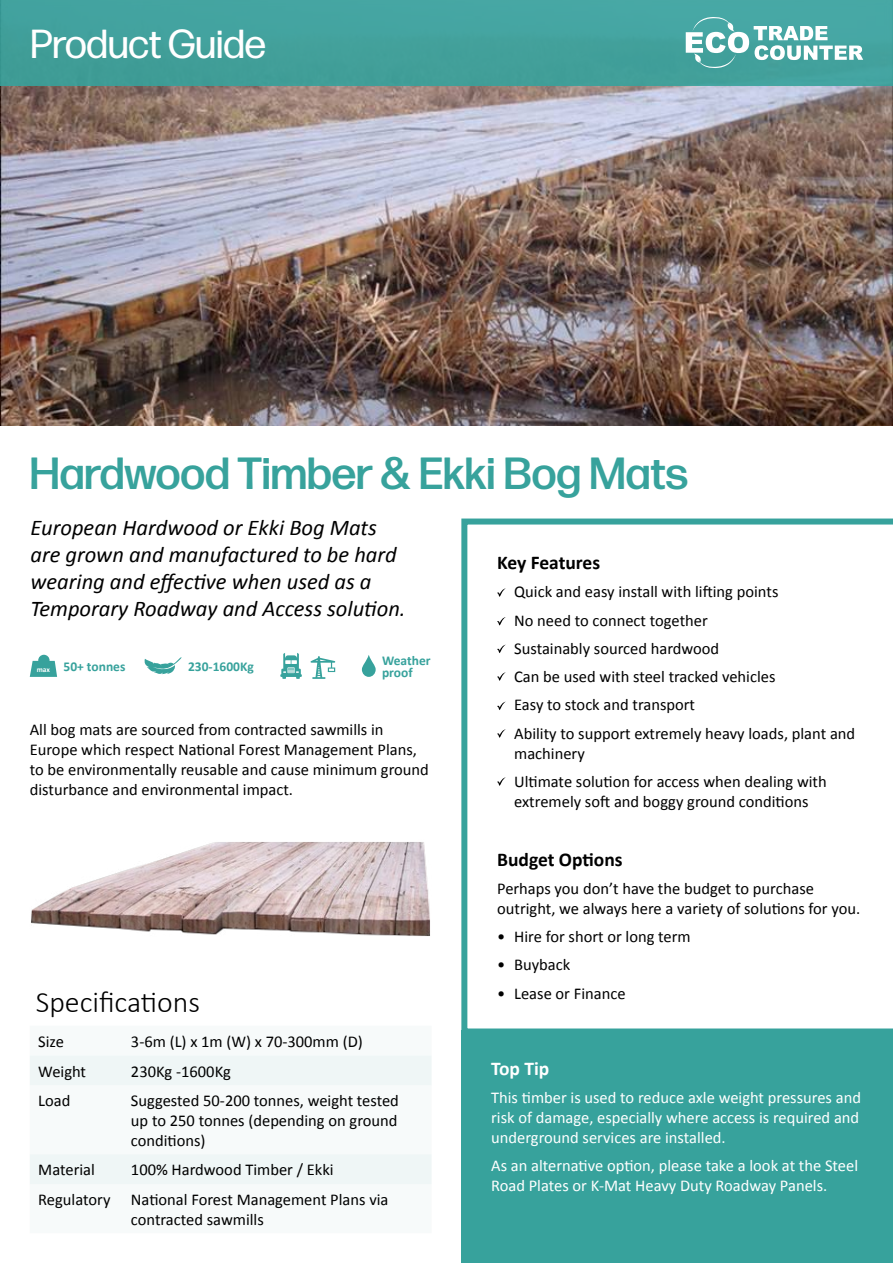
<style>
.page{position:relative;width:893px;height:1263px;background:#fff}
.page>*{position:absolute;margin:0;border:0;box-sizing:border-box;transform-origin:0 0}
.t1{font:500 45px "Forma DJR Deck";color:#37a29c}
.t2{font:40.5px "Forma DJR Deck";color:#fff}
.t3{font:300 30px "Calibri";color:#000}
.t4{font:italic 22.5px/27px "Calibri";color:#000}
.t5{font:700 19.5px "Calibri";color:#000}
.t6{font:700 19.5px "Calibri";color:#fff}
.t7{font:16.5px/19.8px "Calibri";color:#000}
.t8{font:16.5px/19.8px "Calibri";color:#fff;text-align:justify}
.t9{font:700 13.5px/12px "Calibri";color:#37a29c}
.s1{font-size:7.5px;color:#fff}
.s2{color:#fff}
</style>
<div class="page">
<img style="left:1px;top:85px;width:892px;height:340px">
<div style="left:1px;top:0;width:892px;height:85px;background:#43a19d"></div>
<div style="left:461px;top:1030px;width:432px;height:233px;background:#37a29c"></div>
<svg style="left:461px;top:518px;width:432px;height:512px"></svg>
<svg style="left:30px;top:1055px;width:401px;height:129px"></svg>
<svg style="left:497px;top:588px;width:9px;height:9px"></svg>
<svg style="left:497px;top:617px;width:9px;height:8px"></svg>
<svg style="left:497px;top:645px;width:9px;height:8px"></svg>
<svg style="left:497px;top:672px;width:9px;height:9px"></svg>
<svg style="left:497px;top:702px;width:9px;height:8px"></svg>
<svg style="left:497px;top:729px;width:9px;height:9px"></svg>
<svg style="left:497px;top:777px;width:9px;height:9px"></svg>
<svg style="left:30px;top:655px;width:27px;height:22px"></svg>
<svg style="left:144px;top:657px;width:38px;height:17px"></svg>
<svg style="left:280px;top:653px;width:22px;height:26px"></svg>
<svg style="left:310px;top:656px;width:25px;height:23px"></svg>
<svg style="left:362px;top:655px;width:14px;height:22px"></svg>
<img style="left:31px;top:842px;width:399px;height:94px">
<svg style="left:686px;top:17px;width:177px;height:51px"></svg>
<h2 class="t2" style="left:30px;top:19px;width:237px">Product Guide</h2>
<h1 class="t1" style="left:30px;top:445px;width:660px">Hardwood Timber &amp; Ekki Bog Mats</h1>
<h3 class="t4" style="left:30px;top:513px;width:377px">European Hardwood or Ekki Bog Mats are grown and manufactured to be hard wearing and effective when used as a Temporary Roadway and Access solution.</h3>
<p class="t9" style="left:37px;top:660px;width:90px"><span class="s1">max</span> 50+ tonnes</p>
<p class="t9" style="left:188px;top:660px;width:67px">230-1600Kg</p>
<p class="t9" style="left:382px;top:654px;width:50px">Weather proof</p>
<p class="t7" style="left:30px;top:719px;width:401px">All bog mats are sourced from contracted sawmills in Europe which respect National Forest Management Plans, to be environmentally reusable and cause minimum ground disturbance and environmental impact.</p>
<h3 class="t3" style="left:36px;top:983px;width:166px">Specifications</h3>
<p class="t7" style="left:38px;top:1031px;width:27px">Size</p>
<p class="t7" style="left:131px;top:1031px;width:233px">3-6m (L) x 1m (W) x 70-300mm (D)</p>
<p class="t7" style="left:38px;top:1061px;width:49px">Weight</p>
<p class="t7" style="left:131px;top:1061px;width:102px">230Kg -1600Kg</p>
<p class="t7" style="left:38px;top:1090px;width:34px">Load</p>
<p class="t7" style="left:131px;top:1090px;width:269px;text-align:justify">Suggested 50-200 tonnes, weight tested up to 250 tonnes (depending on ground conditions)</p>
<p class="t7" style="left:38px;top:1159px;width:58px">Material</p>
<p class="t7" style="left:38px;top:1154px;width:352px;line-height:29.5px;text-indent:93px">100% Hardwood Timber / Ekki<br>Regulatory National Forest Management Plans via</p>
<p class="t7" style="left:131px;top:1209px;width:134px">contracted sawmills</p>
<p class="t5" style="left:497px;top:549px;width:105px">Key Features</p>
<p class="t7" style="left:497px;top:581px;width:283px"><span class="s2">•</span> Quick and easy install with lifting points</p>
<p class="t7" style="left:497px;top:610px;width:212px"><span class="s2">•</span> No need to connect together</p>
<p class="t7" style="left:497px;top:638px;width:224px"><span class="s2">•</span> Sustainably sourced hardwood</p>
<p class="t7" style="left:497px;top:666px;width:280px"><span class="s2">•</span> Can be used with steel tracked vehicles</p>
<p class="t7" style="left:497px;top:695px;width:199px"><span class="s2">•</span> Easy to stock and transport</p>
<p class="t7" style="left:514px;top:723px;width:343px;text-indent:-17px"><span class="s2">•</span> Ability to support extremely heavy loads, plant and machinery</p>
<p class="t7" style="left:497px;top:771px;width:331px;text-align:center"><span class="s2">•</span> Ultimate solution for access when dealing with extremely soft and boggy ground conditions</p>
<p class="t5" style="left:497px;top:845px;width:127px">Budget Options</p>
<p class="t7" style="left:497px;top:878px;width:365px">Perhaps you don’t have the budget to purchase outright, we always here a variety of solutions for you.</p>
<p class="t7" style="left:497px;top:926px;width:195px">• Hire for short or long term</p>
<p class="t7" style="left:497px;top:954px;width:75px">• Buyback</p>
<p class="t7" style="left:497px;top:983px;width:130px">• Lease or Finance</p>
<p class="t6" style="left:491px;top:1054px;width:60px">Top Tip</p>
<p class="t8" style="left:491px;top:1087px;width:371px">This timber is used to reduce axle weight pressures and risk of damage, especially where access is required and underground services are installed.</p>
<p class="t8" style="left:491px;top:1155px;width:369px">As an alternative option, please take a look at the Steel<br>Road Plates or K-Mat Heavy Duty Roadway Panels.</p>
</div>
